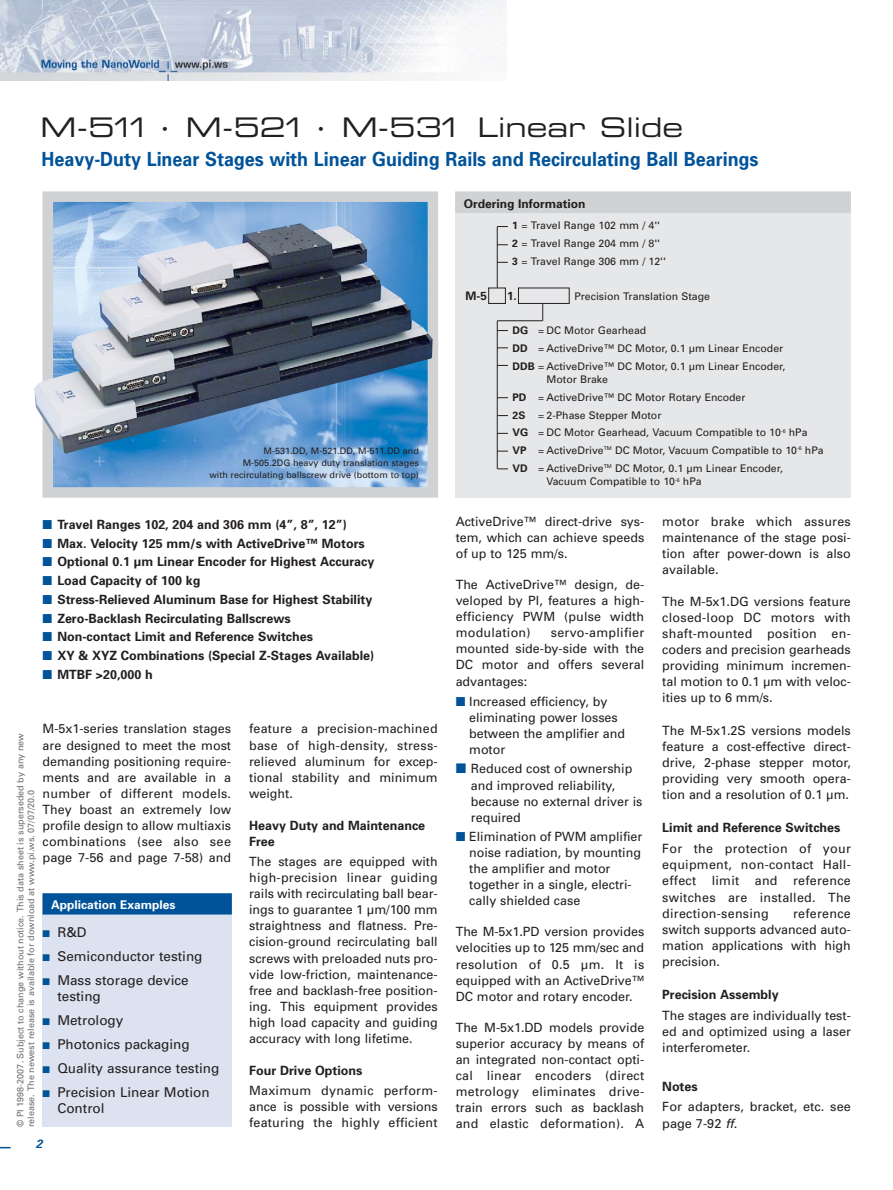
<style>
.page{position:relative;width:893px;height:1190px;background:#fff}
.page>*{position:absolute;margin:0;border:0;box-sizing:border-box;transform-origin:0 0}
.t1{font:27px "Eurostile Extended Two";color:#231f20}
.t2{font:700 19.5px "Univers";color:#005399;scale:.92 1}
.t3{font:13.5px/16.2px "Univers";color:#231f20}
.t4{font:12.75px/16px "Univers";color:#231f20;text-align:justify}
.t5{font:700 12.75px/16px "Univers";color:#231f20}
.t6{font:700 12px "Univers";color:#fff}
.t7{font:700 12px "Univers";color:#231f20}
.t8{font:italic 700 12px "Univers";color:#005399}
.t9{font:700 11.7px "Univers";color:#231f20}
.t10{font:10.5px/17.7px "Univers";color:#231f20}
.t11{font:9px/10.8px "Univers";color:#6c6e70}
.t12{font:9px/12px "Univers";color:#231f20;text-align:right}
.s1{font-weight:700}
.s2{font-family:"European Pi Three";font-weight:400;font-size:15px;color:#005399}
.s3{font-family:"European Pi Three";font-size:11.25px;color:#005399}
.s4{font-family:"European Pi Three";font-size:15px;color:#005399}
.s5{font-family:"European Pi Three";font-size:16.05px;color:#005399}
.s6{font-style:italic}
</style>
<div class="page">
<svg style="left:0;top:1146px;width:11px;height:2px"></svg>
<img style="left:0;top:0;width:506px;height:81px">
<img style="left:54px;top:202px;width:373px;height:284px">
<div style="left:43px;top:191px;width:395px;height:306px;border:10px solid #d1d2d4"></div>
<div style="left:43px;top:893px;width:189px;height:234px;background:#dce2f0"></div>
<div style="left:43px;top:893px;width:189px;height:11px;background:#005399"></div>
<div style="left:43px;top:904px;width:189px;height:10px;background:#005399"></div>
<img style="left:34px;top:223px;width:398px;height:230px">
<div style="left:455px;top:192px;width:395px;height:306px;background:#e6e7e8"></div>
<div style="left:455px;top:192px;width:395px;height:10px;background:#d1d2d4"></div>
<div style="left:455px;top:202px;width:395px;height:11px;background:#d1d2d4"></div>
<svg style="left:488px;top:288px;width:81px;height:33px"></svg>
<hr style="left:497px;top:226px;width:1px;height:62px;background:#231f20">
<hr style="left:497px;top:321px;width:1px;height:148px;background:#231f20">
<hr style="left:497px;top:320px;width:45px;height:1px;background:#231f20">
<h1 class="t1" style="left:41px;top:117px;width:644px">M-511 · M-521 · M-531 Linear Slide</h1>
<h2 class="t2" style="left:41px;top:152px;width:781px">Heavy-Duty Linear Stages with Linear Guiding Rails and Recirculating Ball Bearings</h2>
<p class="t7" style="left:463px;top:199px;width:123px">Ordering Information</p>
<p class="t10" style="left:512px;top:218px;width:155px"><span class="s1">1</span> = Travel Range 102 mm / 4''<br><span class="s1">2</span> = Travel Range 204 mm / 8''<br><span class="s1">3</span> = Travel Range 306 mm / 12''</p>
<p class="t12" style="left:209px;top:446px;width:211px">M-531.DD, M-521.DD, M-511.DD and<br>M-505.2DG heavy duty translation stages<br>with recirculating ballscrew drive (bottom to top)</p>
<p class="t5" style="left:43px;top:517px;width:306px"><span class="s2">-</span> Travel Ranges 102, 204 and 306 mm (4”, 8”, 12”)</p>
<p class="t5" style="left:43px;top:536px;width:324px"><span class="s2">-</span> Max. Velocity 125 mm/s with ActiveDrive™ Motors</p>
<p class="t5" style="left:43px;top:555px;width:333px"><span class="s2">-</span> Optional 0.1 µm Linear Encoder for Highest Accuracy</p>
<p class="t5" style="left:43px;top:573px;width:159px"><span class="s2">-</span> Load Capacity of 100 kg</p>
<p class="t5" style="left:43px;top:592px;width:331px"><span class="s2">-</span> Stress-Relieved Aluminum Base for Highest Stability</p>
<p class="t5" style="left:43px;top:611px;width:250px"><span class="s2">-</span> Zero-Backlash Recirculating Ballscrews</p>
<p class="t5" style="left:43px;top:630px;width:272px"><span class="s2">-</span> Non-contact Limit and Reference Switches</p>
<p class="t5" style="left:43px;top:648px;width:333px"><span class="s2">-</span> XY &amp; XYZ Combinations (Special Z-Stages Available)</p>
<p class="t5" style="left:43px;top:667px;width:112px"><span class="s2">-</span> MTBF &gt;20,000 h</p>
<p class="t4" style="left:43px;top:722px;width:190px">M-5x1-series translation stages are designed to meet the most demanding positioning require&shy;ments and are available in a number of different models.<br>They boast an extremely low profile design to allow multiaxis combinations (see also see page 7-56 and page 7-58) and</p>
<p class="t4" style="left:249px;top:722px;width:190px">feature a precision-machined base of high-density, stress&shy;relieved aluminum for excep&shy;tional stability and minimum weight.</p>
<p class="t11" style="left:16px;top:1127px;width:395px;rotate:-90deg">© PI 1998-2007. Subject to change without notice. This data sheet is superseded by any new release. The newest release is available for download at www.pi.ws. 07/07/20.0</p>
<p class="t5" style="left:249px;top:818px;width:177px">Heavy Duty and Maintenance<br>Free</p>
<p class="t4" style="left:249px;top:854px;width:190px">The stages are equipped with high-precision linear guiding rails with recirculating ball bear&shy;ings to guarantee 1 µm/100 mm straightness and flatness. Pre&shy;cision-ground recirculating ball screws with preloaded nuts pro&shy;vide low-friction, maintenance&shy;free and backlash-free position&shy;ing. This equipment provides high load capacity and guiding accuracy with long lifetime.</p>
<p class="t5" style="left:249px;top:1063px;width:115px">Four Drive Options</p>
<p class="t4" style="left:249px;top:1083px;width:190px">Maximum dynamic perform&shy;ance is possible with versions featuring the highly efficient</p>
<p class="t6" style="left:51px;top:900px;width:126px">Application Examples</p>
<p class="t3" style="left:43px;top:925px;width:46px"><span class="s3">-</span> R&amp;D</p>
<p class="t3" style="left:43px;top:949px;width:161px"><span class="s3">-</span> Semiconductor testing</p>
<p class="t3" style="left:57px;top:973px;width:133px;text-indent:-15px"><span class="s3">-</span> Mass storage device testing</p>
<p class="t3" style="left:43px;top:1013px;width:82px"><span class="s3">-</span> Metrology</p>
<p class="t3" style="left:43px;top:1037px;width:149px"><span class="s3">-</span> Photonics packaging</p>
<p class="t3" style="left:43px;top:1061px;width:178px"><span class="s3">-</span> Quality assurance testing</p>
<p class="t3" style="left:57px;top:1085px;width:154px;text-indent:-15px"><span class="s3">-</span> Precision Linear Motion<br>Control</p>
<p class="t8" style="left:36px;top:1139px;width:8px">2</p>
<p class="t9" style="left:465px;top:291px;width:23px">M-5</p>
<p class="t9" style="left:507px;top:291px;width:11px">1.</p>
<p class="t10" style="left:574px;top:288px;width:137px">Precision Translation Stage</p>
<p class="t10" style="left:512px;top:322px;width:274px"><span class="s1">DG</span> = DC Motor Gearhead<br><span class="s1">DD</span> = ActiveDrive™ DC Motor, 0.1 µm Linear Encoder<br><span class="s1">DDB</span> = ActiveDrive™ DC Motor, 0.1 µm Linear Encoder,</p>
<p class="t10" style="left:512px;top:371px;width:312px;text-indent:34px">Motor Brake<br><span class="s1">PD</span> = ActiveDrive™ DC Motor Rotary Encoder<br><span class="s1">2S</span> = 2-Phase Stepper Motor<br><span class="s1">VG</span> = DC Motor Gearhead, Vacuum Compatible to 10<sup>-6</sup> hPa <span class="s1">VP</span> = ActiveDrive<sup>TM</sup> DC Motor, Vacuum Compatible to 10<sup>-6</sup> hPa <span class="s1">VD</span> = ActiveDrive<sup>TM</sup> DC Motor, 0.1 µm Linear Encoder,</p>
<p class="t10" style="left:546px;top:473px;width:157px">Vacuum Compatible to 10<sup>-6</sup> hPa</p>
<p class="t4" style="left:455px;top:514px;width:190px">ActiveDrive™ direct-drive sys&shy;tem, which can achieve speeds of up to 125 mm/s.</p>
<p class="t4" style="left:455px;top:578px;width:190px">The ActiveDrive™ design, de&shy;veloped by PI, features a high&shy;efficiency PWM (pulse width modulation)</p>
<p class="t4" style="left:455px;top:626px;width:190px;text-indent:95px">servo-amplifier mounted side-by-side with the DC motor and offers several advantages:</p>
<p class="t4" style="left:469px;top:694px;width:157px;text-align:left;text-indent:-14px"><span class="s4">-</span> Increased efficiency, by eliminating power losses between the amplifier and motor</p>
<p class="t4" style="left:471px;top:762px;width:173px;text-align:left;text-indent:-15px"><span class="s5">-</span> Reduced cost of ownership and improved reliability, because no external driver is required</p>
<p class="t4" style="left:469px;top:829px;width:175px;text-align:left;text-indent:-14px"><span class="s4">-</span> Elimination of PWM amplifier noise radiation, by mounting the amplifier and motor together in a single, electri&shy;cally shielded case</p>
<p class="t4" style="left:455px;top:925px;width:190px">The M-5x1.PD version provides velocities up to 125 mm/sec and resolution of 0.5 µm. It is equipped with an ActiveDrive™ DC motor and rotary encoder.</p>
<p class="t4" style="left:455px;top:1020px;width:190px">The M-5x1.DD models provide superior accuracy by means of an integrated non-contact opti&shy;cal linear encoders (direct metrology eliminates drive&shy;train errors such as backlash and elastic deformation). A</p>
<p class="t4" style="left:662px;top:514px;width:190px">motor brake which assures maintenance of the stage posi&shy;tion after power-down is also available.</p>
<p class="t4" style="left:662px;top:594px;width:190px">The M-5x1.DG versions feature closed-loop DC motors with shaft-mounted position en&shy;coders and precision gearheads providing minimum incremen&shy;tal motion to 0.1 µm with veloc&shy;ities up to 6 mm/s.</p>
<p class="t4" style="left:662px;top:724px;width:190px">The M-5x1.2S versions models feature a cost-effective direct&shy;drive, 2-phase stepper motor, providing very smooth opera&shy;tion and a resolution of 0.1 µm.</p>
<p class="t5" style="left:662px;top:820px;width:180px">Limit and Reference Switches</p>
<p class="t4" style="left:662px;top:842px;width:190px">For the protection of your equipment, non-contact Hall&shy;effect limit and reference switches are installed. The direction-sensing</p>
<p class="t4" style="left:662px;top:906px;width:190px;text-indent:131px">reference switch supports advanced auto&shy;mation applications with high precision.</p>
<p class="t5" style="left:662px;top:987px;width:118px">Precision Assembly</p>
<p class="t4" style="left:662px;top:1008px;width:190px">The stages are individually test&shy;ed and optimized using a laser interferometer.</p>
<p class="t5" style="left:662px;top:1079px;width:37px">Notes</p>
<p class="t4" style="left:662px;top:1099px;width:190px;line-height:16.5px">For adapters, bracket, etc. see page 7-92 <span class="s6">ff</span>.</p>
</div>
